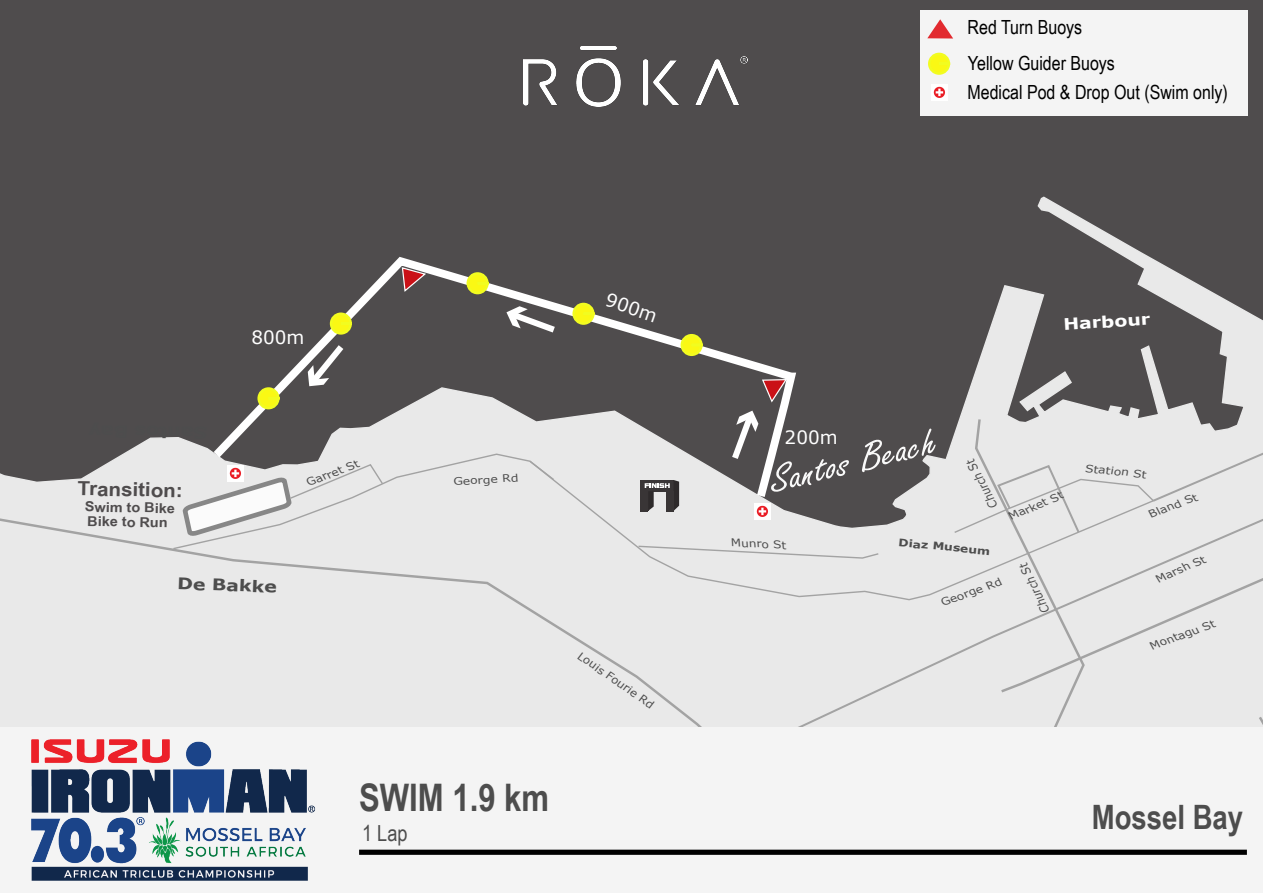
<style>
.page{position:relative;width:1263px;height:893px;background:#4f4c4d}
.page>*{position:absolute;margin:0;border:0;box-sizing:border-box;transform-origin:0 0}
.t1{font:41.4px "Freestyle Script";color:#f9f9f9;scale:1.19 1}
.t2{font:700 37.95px "Arial Narrow";color:#4d4d4d}
.t3{font:700 33.6px "Arial Narrow";color:#4d4d4d}
.t4{font:22.2px "Arial Narrow";color:#4d4d4d}
.t5{font:19.5px/35.8px "Arial Narrow";color:#000}
.t6{font:700 19.35px "Arial Narrow";color:#4f4c4d;scale:1.29 1}
.t7{font:18.45px "Verdana";color:#fff}
.t8{font:700 15.9px "Verdana";color:#4d4d4d;scale:1.19 1}
.t9{font:700 15.9px "Verdana";color:#fff;scale:1.19 1}
.t10{font:700 13.65px/14.4px "Arial Narrow";color:#4f4c4d;scale:1.29 1}
.t11{font:11.85px "Verdana";color:#4d4d4d;scale:.9 1}
.t12{font:italic 11.7px "Verdana";color:#4d4d4d;scale:.92 1}
.t13{font:10.95px "Verdana";color:#4d4d4d;scale:1.07 1}
.t14{font:italic 10.8px "Verdana";color:#4d4d4d;scale:1.11 1}
.t15{font:italic 10.8px "Verdana";color:#4d4d4d;scale:1.1 1}
.t16{font:italic 10.65px "Verdana";color:#4d4d4d;scale:1.11 1}
.t17{font:10.65px "Verdana";color:#4d4d4d;scale:1.14 1}
.t18{font:10.5px "Verdana";color:#4d4d4d;scale:1.14 1}
.t19{font:700 10.35px "Verdana";color:#4d4d4d;scale:1.19 1}
.t20{font:10.35px "Verdana";color:#4d4d4d;scale:1.18 1}
.t21{font:10.35px "Verdana";color:#4d4d4d;scale:1.19 1}
</style>
<div class="page">
<img style="left:523px;top:47px;width:224px;height:60px">
<svg style="left:116px;top:196px;width:1147px;height:262px"></svg>
<div style="left:0;top:458px;width:731px;height:269px;background:#e9e9e9"></div>
<svg style="left:731px;top:416px;width:532px;height:311px;background:#d6d5d5"></svg>
<div style="left:998px;top:454px;width:265px;height:240px;background:#e9e9e9"></div>
<svg style="left:172px;top:453px;width:356px;height:97px;background:#e5e5e5"></svg>
<svg style="left:205px;top:252px;width:594px;height:254px"></svg>
<svg style="left:528px;top:459px;width:628px;height:142px;background:#d4d4d4"></svg>
<svg style="left:637px;top:545px;width:243px;height:14px;background:#e1e1e1"></svg>
<svg style="left:401px;top:266px;width:26px;height:27px"></svg>
<svg style="left:761px;top:378px;width:27px;height:26px"></svg>
<svg style="left:732px;top:411px;width:26px;height:48px"></svg>
<svg style="left:506px;top:306px;width:49px;height:26px"></svg>
<svg style="left:308px;top:345px;width:35px;height:41px"></svg>
<div style="left:468px;top:273px;width:19px;height:20px;background:#faf814;border-radius:10px"></div>
<div style="left:466px;top:272px;width:23px;height:22px;border:3px solid #f2fc20;border-radius:10px"></div>
<div style="left:574px;top:304px;width:19px;height:20px;background:#faf814;border-radius:10px"></div>
<div style="left:572px;top:303px;width:23px;height:22px;border:3px solid #f2fc20;border-radius:10px"></div>
<div style="left:682px;top:335px;width:19px;height:20px;background:#faf814;border-radius:10px"></div>
<div style="left:680px;top:334px;width:23px;height:22px;border:3px solid #f2fc20;border-radius:10px"></div>
<div style="left:331px;top:314px;width:20px;height:19px;background:#faf814;border-radius:10px"></div>
<div style="left:330px;top:312px;width:22px;height:23px;border:3px solid #f2fc20;border-radius:10px"></div>
<div style="left:259px;top:388px;width:19px;height:20px;background:#faf814;border-radius:10px"></div>
<div style="left:257px;top:387px;width:23px;height:22px;border:3px solid #f2fc20;border-radius:10px"></div>
<div style="left:0;top:727px;width:1263px;height:166px;background:#f4f4f4"></div>
<div style="left:359px;top:850px;width:888px;height:5px;background:#000"></div>
<svg style="left:1151px;top:349px;width:112px;height:154px"></svg>
<div style="left:920px;top:11px;width:327px;height:105px;background:#f4f4f4"></div>
<img style="left:932px;top:85px;width:16px;height:16px">
<div style="left:929px;top:54px;width:20px;height:20px;background:#faf814;border-radius:10px"></div>
<div style="left:928px;top:53px;width:22px;height:22px;border:3px solid #f2fc20;border-radius:10px"></div>
<svg style="left:927px;top:19px;width:26px;height:20px"></svg>
<img style="left:754px;top:504px;width:16px;height:16px">
<img style="left:228px;top:465px;width:16px;height:16px">
<svg style="left:641px;top:480px;width:4px;height:11px"></svg>
<div style="left:641px;top:491px;width:7px;height:20px;background:#393536"></div>
<svg style="left:645px;top:480px;width:34px;height:31px"></svg>
<img style="left:31px;top:739px;width:285px;height:141px">
<p class="t5" style="left:967px;top:9px;width:149px">Red Turn Buoys<br>Yellow Guider Buoys</p>
<p class="t5" style="left:967px;top:73px;width:262px">Medical Pod &amp; Drop Out (Swim only)</p>
<p class="t7" style="left:251px;top:324px;width:55px">800m</p>
<p class="t7" style="left:611px;top:287px;width:55px;rotate:19deg">900m</p>
<p class="t6" style="left:78px;top:474px;width:83px;rotate:1deg">Transition:</p>
<p class="t10" style="left:85px;top:499px;width:71px;rotate:1deg">Swim to Bike<br>Bike to Run</p>
<p class="t8" style="left:178px;top:572px;width:85px;rotate:2deg">De Bakke</p>
<p class="t15" style="left:305px;top:475px;width:52px;rotate:-20deg">Garret St</p>
<p class="t21" style="left:453px;top:474px;width:56px;rotate:-3deg">George Rd</p>
<h2 class="t2" style="left:359px;top:769px;width:192px">SWIM 1.9 km</h2>
<p class="t4" style="left:362px;top:817px;width:47px">1 Lap</p>
<p class="t13" style="left:583px;top:648px;width:86px;rotate:35deg">Louis Fourie Rd</p>
<p class="t9" style="left:1062px;top:313px;width:75px;rotate:-4deg">Harbour</p>
<h1 class="t1" style="left:765px;top:459px;width:145px;rotate:-14deg">Santos Beach</h1>
<p class="t7" style="left:785px;top:425px;width:55px">200m</p>
<p class="t11" style="left:987px;top:512px;width:61px;rotate:-117deg">Church St</p>
<p class="t16" style="left:1007px;top:510px;width:54px;rotate:-23deg">Market St</p>
<p class="t20" style="left:1086px;top:461px;width:54px;rotate:6deg">Station St</p>
<p class="t17" style="left:1147px;top:508px;width:46px;rotate:-21deg">Bland St</p>
<p class="t18" style="left:732px;top:535px;width:50px;rotate:3deg">Munro St</p>
<p class="t19" style="left:899px;top:535px;width:79px;rotate:5deg">Diaz Museum</p>
<p class="t18" style="left:939px;top:596px;width:58px;rotate:-20deg">George Rd</p>
<p class="t12" style="left:1039px;top:616px;width:60px;rotate:-116deg">Church St</p>
<p class="t14" style="left:1154px;top:572px;width:49px;rotate:-23deg">Marsh St</p>
<p class="t14" style="left:1148px;top:639px;width:63px;rotate:-20deg">Montagu St</p>
<h3 class="t3" style="left:1092px;top:792px;width:153px">Mossel Bay</h3>
</div>
